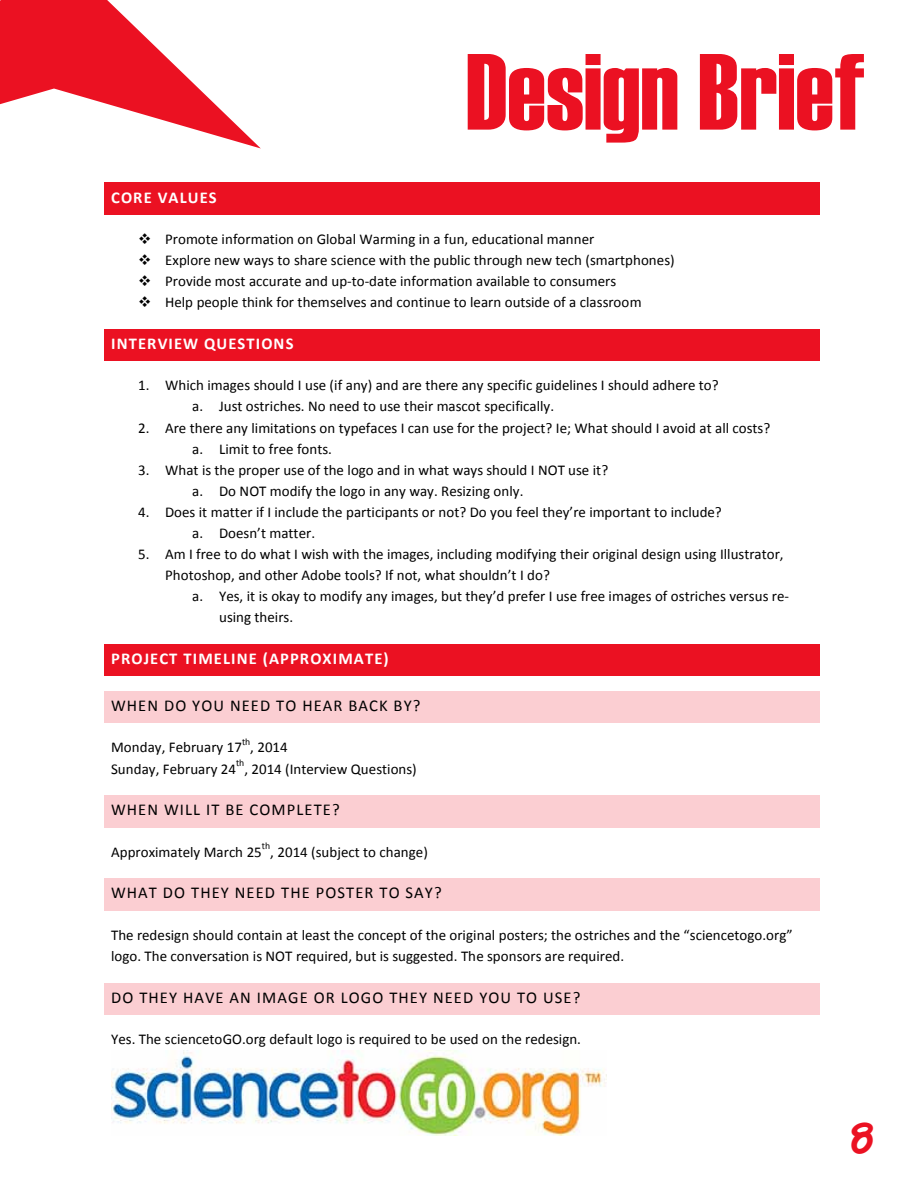
<style>
.page{position:relative;width:918px;height:1188px;background:#fff}
.page>*{position:absolute;margin:0;border:0;box-sizing:border-box;transform-origin:0 0}
.t1{font:108px "Haettenschweiler";color:#eb1122}
.t2{font:36px "Letter O Matic";color:#eb1122}
.t3{font:16.5px "Calibri";letter-spacing:.065em;color:#000}
.t4{font:700 16.5px "Calibri";letter-spacing:.065em;color:#fff}
.t5{font:15px/21px "Calibri";color:#000}
.t6{font:9.75px "Calibri";color:#000}
</style>
<div class="page">
<svg style="left:0;top:0;width:261px;height:148px"></svg>
<div style="left:109px;top:187px;width:706px;height:23px;background:#eb1122"></div>
<svg style="left:104px;top:183px;width:5px;height:4px"></svg>
<hr style="left:109px;top:183px;width:706px;height:4px;background:#eb1122">
<svg style="left:815px;top:183px;width:5px;height:4px"></svg>
<svg style="left:104px;top:210px;width:5px;height:5px"></svg>
<div style="left:109px;top:210px;width:706px;height:5px;background:#eb1122"></div>
<svg style="left:815px;top:210px;width:5px;height:5px"></svg>
<div style="left:104px;top:187px;width:5px;height:23px;background:#eb1122"></div>
<div style="left:815px;top:187px;width:5px;height:23px;background:#eb1122"></div>
<div style="left:109px;top:334px;width:706px;height:23px;background:#eb1122"></div>
<svg style="left:104px;top:329px;width:5px;height:5px"></svg>
<div style="left:109px;top:329px;width:706px;height:5px;background:#eb1122"></div>
<svg style="left:815px;top:329px;width:5px;height:5px"></svg>
<svg style="left:104px;top:357px;width:5px;height:4px"></svg>
<hr style="left:109px;top:357px;width:706px;height:4px;background:#eb1122">
<svg style="left:815px;top:357px;width:5px;height:4px"></svg>
<div style="left:104px;top:334px;width:5px;height:23px;background:#eb1122"></div>
<div style="left:815px;top:334px;width:5px;height:23px;background:#eb1122"></div>
<div style="left:109px;top:648px;width:706px;height:23px;background:#eb1122"></div>
<svg style="left:104px;top:644px;width:5px;height:4px"></svg>
<hr style="left:109px;top:644px;width:706px;height:4px;background:#eb1122">
<svg style="left:815px;top:644px;width:5px;height:4px"></svg>
<svg style="left:104px;top:671px;width:5px;height:5px"></svg>
<div style="left:109px;top:671px;width:706px;height:5px;background:#eb1122"></div>
<svg style="left:815px;top:671px;width:5px;height:5px"></svg>
<div style="left:104px;top:648px;width:5px;height:23px;background:#eb1122"></div>
<div style="left:815px;top:648px;width:5px;height:23px;background:#eb1122"></div>
<div style="left:109px;top:695px;width:706px;height:24px;background:#fbced2"></div>
<svg style="left:104px;top:691px;width:5px;height:4px"></svg>
<hr style="left:109px;top:691px;width:706px;height:4px;background:#fbced2">
<svg style="left:815px;top:691px;width:5px;height:4px"></svg>
<svg style="left:104px;top:719px;width:5px;height:4px"></svg>
<hr style="left:109px;top:719px;width:706px;height:4px;background:#fbced2">
<svg style="left:815px;top:719px;width:5px;height:4px"></svg>
<div style="left:104px;top:695px;width:5px;height:24px;background:#fbced2"></div>
<div style="left:815px;top:695px;width:5px;height:24px;background:#fbced2"></div>
<div style="left:109px;top:800px;width:706px;height:23px;background:#fbced2"></div>
<svg style="left:104px;top:795px;width:5px;height:5px"></svg>
<div style="left:109px;top:795px;width:706px;height:5px;background:#fbced2"></div>
<svg style="left:815px;top:795px;width:5px;height:5px"></svg>
<svg style="left:104px;top:823px;width:5px;height:4px"></svg>
<hr style="left:109px;top:823px;width:706px;height:4px;background:#fbced2">
<svg style="left:815px;top:823px;width:5px;height:4px"></svg>
<div style="left:104px;top:800px;width:5px;height:23px;background:#fbced2"></div>
<div style="left:815px;top:800px;width:5px;height:23px;background:#fbced2"></div>
<div style="left:109px;top:883px;width:706px;height:23px;background:#fbced2"></div>
<svg style="left:104px;top:878px;width:5px;height:5px"></svg>
<div style="left:109px;top:878px;width:706px;height:5px;background:#fbced2"></div>
<svg style="left:815px;top:878px;width:5px;height:5px"></svg>
<svg style="left:104px;top:906px;width:5px;height:5px"></svg>
<div style="left:109px;top:906px;width:706px;height:5px;background:#fbced2"></div>
<svg style="left:815px;top:906px;width:5px;height:5px"></svg>
<div style="left:104px;top:883px;width:5px;height:23px;background:#fbced2"></div>
<div style="left:815px;top:883px;width:5px;height:23px;background:#fbced2"></div>
<div style="left:109px;top:987px;width:706px;height:23px;background:#fbced2"></div>
<svg style="left:104px;top:983px;width:5px;height:4px"></svg>
<hr style="left:109px;top:983px;width:706px;height:4px;background:#fbced2">
<svg style="left:815px;top:983px;width:5px;height:4px"></svg>
<svg style="left:104px;top:1010px;width:5px;height:5px"></svg>
<div style="left:109px;top:1010px;width:706px;height:5px;background:#fbced2"></div>
<svg style="left:815px;top:1010px;width:5px;height:5px"></svg>
<div style="left:104px;top:987px;width:5px;height:23px;background:#fbced2"></div>
<div style="left:815px;top:987px;width:5px;height:23px;background:#fbced2"></div>
<img style="left:111px;top:1051px;width:495px;height:84px">
<h1 class="t1" style="left:466px;top:19px;width:399px">Design Brief</h1>
<p class="t4" style="left:111px;top:187px;width:107px">CORE VALUES</p>
<p class="t5" style="left:138px;top:229px;width:458px">❖ Promote information on Global Warming in a fun, educational manner</p>
<p class="t5" style="left:138px;top:250px;width:538px">❖ Explore new ways to share science with the public through new tech (smartphones)</p>
<p class="t5" style="left:138px;top:271px;width:480px">❖ Provide most accurate and up-to-date information available to consumers</p>
<p class="t5" style="left:138px;top:292px;width:505px">❖ Help people think for themselves and continue to learn outside of a classroom</p>
<p class="t4" style="left:111px;top:333px;width:184px">INTERVIEW QUESTIONS</p>
<p class="t5" style="left:192px;top:375px;width:528px;text-indent:-54px">1. Which images should I use (if any) and are there any specific guidelines I should adhere to? a. Just ostriches. No need to use their mascot specifically.</p>
<p class="t5" style="left:192px;top:417px;width:580px;text-indent:-54px">2. Are there any limitations on typefaces I can use for the project? Ie; What should I avoid at all costs? a. Limit to free fonts.</p>
<p class="t5" style="left:192px;top:459px;width:418px;text-indent:-54px">3. What is the proper use of the logo and in what ways should I NOT use it? a. Do NOT modify the logo in any way. Resizing only.</p>
<p class="t5" style="left:192px;top:501px;width:531px;text-indent:-54px">4. Does it matter if I include the participants or not? Do you feel they’re important to include? a. Doesn’t matter.</p>
<p class="t5" style="left:165px;top:544px;width:620px;text-indent:-27px">5. Am I free to do what I wish with the images, including modifying their original design using Illustrator,<br>Photoshop, and other Adobe tools? If not, what shouldn’t I do?</p>
<p class="t5" style="left:219px;top:585px;width:571px;text-indent:-27px">a. Yes, it is okay to modify any images, but they’d prefer I use free images of ostriches versus re&shy;using theirs.</p>
<p class="t4" style="left:111px;top:648px;width:279px">PROJECT TIMELINE (APPROXIMATE)</p>
<p class="t3" style="left:111px;top:695px;width:311px">WHEN DO YOU NEED TO HEAR BACK BY?</p>
<p class="t5" style="left:111px;top:737px;width:132px">Monday, February 17</p>
<p class="t6" style="left:242px;top:735px;width:10px">th</p>
<p class="t5" style="left:250px;top:737px;width:39px">, 2014</p>
<p class="t6" style="left:236px;top:757px;width:10px">th</p>
<p class="t5" style="left:244px;top:758px;width:174px">, 2014 (Interview Questions)</p>
<p class="t3" style="left:111px;top:799px;width:230px">WHEN WILL IT BE COMPLETE?</p>
<p class="t5" style="left:111px;top:841px;width:152px">Approximately March 25</p>
<p class="t5" style="left:111px;top:758px;width:126px">Sunday, February 24</p>
<p class="t6" style="left:262px;top:840px;width:10px">th</p>
<p class="t5" style="left:270px;top:841px;width:159px">, 2014 (subject to change)</p>
<p class="t3" style="left:111px;top:882px;width:332px">WHAT DO THEY NEED THE POSTER TO SAY?</p>
<p class="t5" style="left:111px;top:925px;width:683px">The redesign should contain at least the concept of the original posters; the ostriches and the “sciencetogo.org” logo. The conversation is NOT required, but is suggested. The sponsors are required.</p>
<p class="t3" style="left:111px;top:987px;width:471px">DO THEY HAVE AN IMAGE OR LOGO THEY NEED YOU TO USE?</p>
<p class="t5" style="left:111px;top:1029px;width:471px">Yes. The sciencetoGO.org default logo is required to be used on the redesign.</p>
<h2 class="t2" style="left:850px;top:1126px;width:26px">8</h2>
</div>
